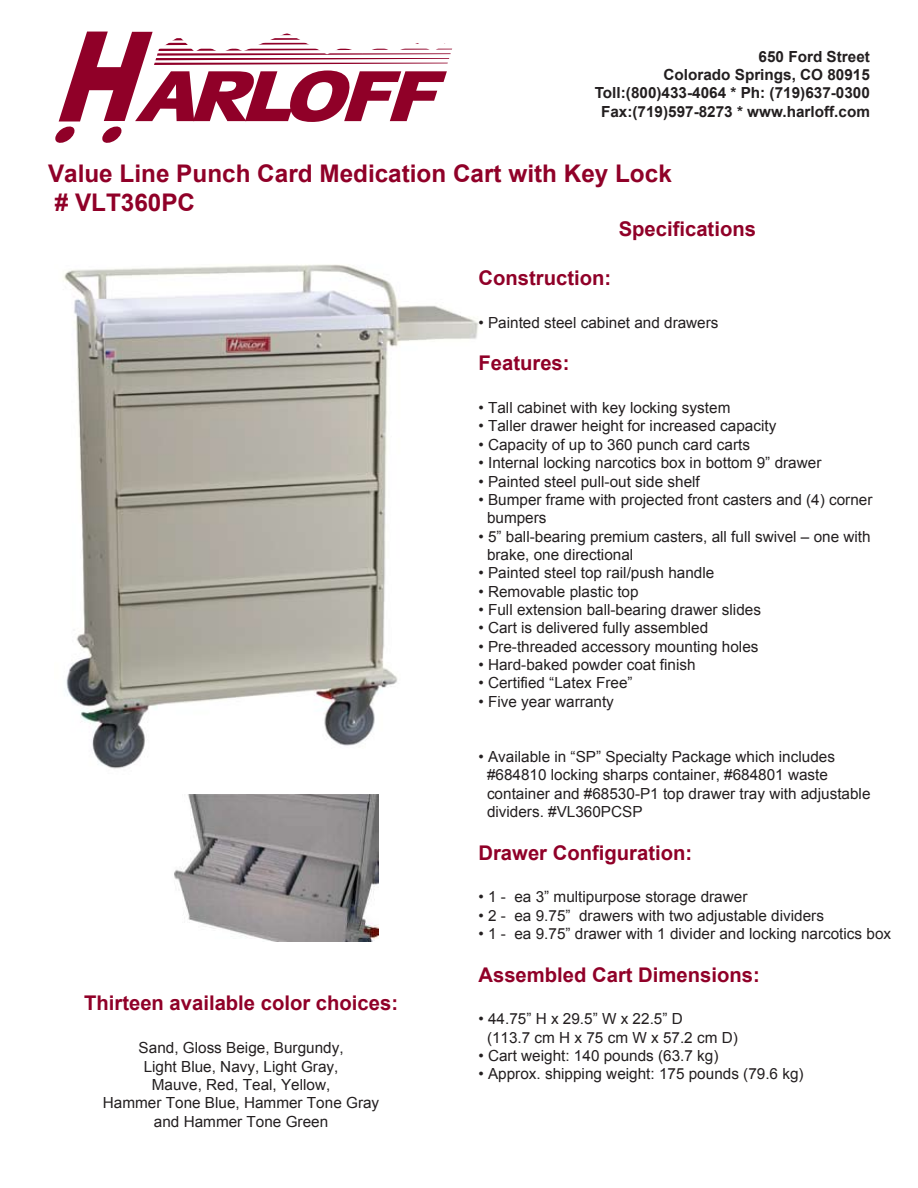
<style>
.page{position:relative;width:918px;height:1188px;background:#fff}
.page>*{position:absolute;margin:0;border:0;box-sizing:border-box;transform-origin:0 0}
.t1{font:700 24.3px/29.1px "Arial";color:#900028}
.t2{font:700 20.25px "Arial";color:#900028}
.t3{font:15.3px/18.3px "Arial";color:#231f20}
.t4{font:700 15.3px/18.3px "Arial";color:#231f20;text-align:right}
</style>
<div class="page">
<img style="left:63px;top:264px;width:416px;height:505px">
<svg style="left:55px;top:31px;width:397px;height:112px"></svg>
<img style="left:174px;top:794px;width:205px;height:147px">
<p class="t4" style="left:595px;top:47px;width:277px">650 Ford Street<br>Colorado Springs, CO 80915<br>Toll:(800)433-4064 * Ph: (719)637-0300<br>Fax:(719)597-8273 * www.harloff.com</p>
<h1 class="t1" style="left:48px;top:159px;width:625px">Value Line Punch Card Medication Cart with Key Lock # VLT360PC</h1>
<h2 class="t2" style="left:619px;top:216px;width:139px">Specifications</h2>
<h2 class="t2" style="left:84px;top:990px;width:315px">Thirteen available color choices:</h2>
<p class="t3" style="left:103px;top:1039px;width:278px;text-align:center">Sand, Gloss Beige, Burgundy,<br>Light Blue, Navy, Light Gray,<br>Mauve, Red, Teal, Yellow,<br>Hammer Tone Blue, Hammer Tone Gray and Hammer Tone Green</p>
<h2 class="t2" style="left:478px;top:265px;width:134px">Construction:</h2>
<p class="t3" style="left:478px;top:313px;width:242px">• Painted steel cabinet and drawers</p>
<h2 class="t2" style="left:478px;top:350px;width:93px">Features:</h2>
<p class="t3" style="left:478px;top:399px;width:253px">• Tall cabinet with key locking system</p>
<p class="t3" style="left:478px;top:417px;width:299px">• Taller drawer height for increased capacity</p>
<p class="t3" style="left:478px;top:435px;width:273px">• Capacity of up to 360 punch card carts</p>
<p class="t3" style="left:478px;top:454px;width:344px">• Internal locking narcotics box in bottom 9” drawer</p>
<p class="t3" style="left:478px;top:472px;width:223px">• Painted steel pull-out side shelf</p>
<p class="t3" style="left:487px;top:491px;width:387px;text-indent:-9px">• Bumper frame with projected front casters and (4) corner bumpers</p>
<p class="t3" style="left:487px;top:527px;width:385px;text-indent:-9px">• 5” ball-bearing premium casters, all full swivel – one with brake, one directional</p>
<p class="t3" style="left:478px;top:564px;width:237px">• Painted steel top rail/push handle</p>
<p class="t3" style="left:478px;top:582px;width:162px">• Removable plastic top</p>
<p class="t3" style="left:478px;top:601px;width:284px">• Full extension ball-bearing drawer slides</p>
<p class="t3" style="left:478px;top:619px;width:231px">• Cart is delivered fully assembled</p>
<p class="t3" style="left:478px;top:637px;width:282px">• Pre-threaded accessory mounting holes</p>
<p class="t3" style="left:478px;top:656px;width:219px">• Hard-baked powder coat finish</p>
<p class="t3" style="left:478px;top:674px;width:156px">• Certified “Latex Free”</p>
<p class="t3" style="left:478px;top:692px;width:137px">• Five year warranty</p>
<p class="t3" style="left:487px;top:748px;width:385px;text-indent:-9px">• Available in “SP” Specialty Package which includes #684810 locking sharps container, #684801 waste container and #68530-P1 top drawer tray with adjustable dividers. #VL360PCSP</p>
<h2 class="t2" style="left:478px;top:839px;width:215px">Drawer Configuration:</h2>
<p class="t3" style="left:478px;top:888px;width:270px">• 1 - ea 3” multipurpose storage drawer</p>
<p class="t3" style="left:478px;top:906px;width:347px">• 2 - ea 9.75” drawers with two adjustable dividers</p>
<p class="t3" style="left:478px;top:925px;width:414px">• 1 - ea 9.75” drawer with 1 divider and locking narcotics box</p>
<h2 class="t2" style="left:478px;top:961px;width:283px">Assembled Cart Dimensions:</h2>
<p class="t3" style="left:487px;top:1010px;width:252px;text-indent:-9px">• 44.75” H x 29.5” W x 22.5” D<br>(113.7 cm H x 75 cm W x 57.2 cm D)</p>
<p class="t3" style="left:478px;top:1047px;width:242px">• Cart weight: 140 pounds (63.7 kg)</p>
<p class="t3" style="left:478px;top:1065px;width:327px">• Approx. shipping weight: 175 pounds (79.6 kg)</p>
</div>
